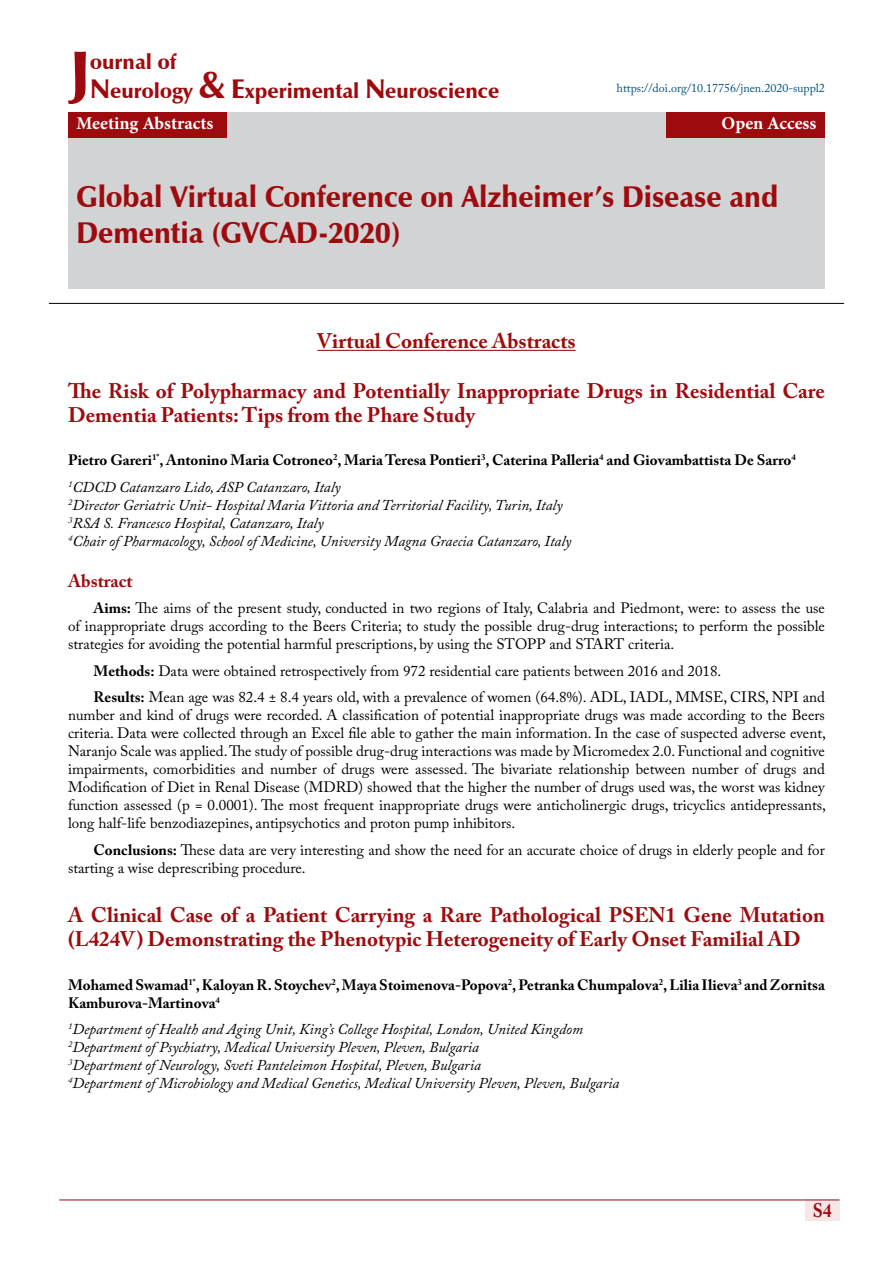
<style>
.page{position:relative;width:893px;height:1263px;background:#fff}
.page>*{position:absolute;margin:0;border:0;box-sizing:border-box;transform-origin:0 0}
.t1{font:900 62.1px "Zapf Humanist 601 BT";color:#9e0b0f}
.t2{font:900 30px/36px "Zapf Humanist 601 BT";color:#9e0b0f;scale:.95 1}
.t3{font:700 21px/24px "Adobe Caslon Pro";color:#9e0b0f}
.t4{font:900 21px/29.4px "Zapf Humanist 601 BT";color:#9e0b0f}
.t5{font:700 19.5px "Adobe Caslon Pro";color:#9e0b0f;scale:.9 1}
.t6{font:700 18px "Minion Pro";color:#fff}
.t7{font:700 18px "Adobe Caslon Pro";color:#9e0b0f}
.t8{font:15px/18px "Adobe Caslon Pro";color:#000;text-align:justify}
.t9{font:italic 15px/18px "Adobe Caslon Pro";color:#000}
.t10{font:700 15px/26.5px "Adobe Caslon Pro";color:#000}
.t11{font:12px "Adobe Caslon Pro";color:#005082}
.s1{font-size:27px}
.s2{font-size:37.5px}
.s3{font-weight:400;font-style:italic}
.s4{font-weight:700}
</style>
<div class="page">
<div style="left:805px;top:1199px;width:34px;height:22px;background:#f5e7e7"></div>
<hr style="left:59px;top:1199px;width:780px;height:1px;background:#9e0b0f">
<div style="left:68px;top:112px;width:757px;height:177px;background:#d1d3d4"></div>
<div style="left:68px;top:112px;width:159px;height:26px;background:#9e0b0f"></div>
<div style="left:666px;top:112px;width:159px;height:26px;background:#9e0b0f"></div>
<hr style="left:49px;top:303px;width:795px;height:1px;background:#000">
<hr style="left:317px;top:350px;width:259px;height:1px;background:#9e0b0f">
<h1 class="t1" style="left:70px;top:34px;width:22px">J</h1>
<h3 class="t4" style="left:90px;top:47px;width:410px">ournal of<br><span class="s1">N</span>eurology <span class="s2">&amp;</span> <span class="s1">E</span>xperimental <span class="s1">N</span>euroscience</h3>
<p class="t11" style="left:617px;top:81px;width:210px">https://doi.org/10.17756/jnen.2020-suppl2</p>
<p class="t6" style="left:77px;top:111px;width:138px">Meeting Abstracts</p>
<p class="t6" style="left:721px;top:111px;width:96px">Open Access</p>
<h2 class="t2" style="left:77px;top:179px;width:740px">Global Virtual Conference on Alzheimer’s Disease and<br>Dementia (GVCAD-2020)</h2>
<h3 class="t3" style="left:317px;top:329px;width:260px">Virtual Conference Abstracts</h3>
<h3 class="t3" style="left:68px;top:378px;width:758px">The Risk of Polypharmacy and Potentially Inappropriate Drugs in Residential Care<br>Dementia Patients: Tips from the Phare Study</h3>
<p class="t10" style="left:68px;top:447px;width:729px">Pietro Gareri<sup>1*</sup>, Antonino Maria Cotroneo<sup>2</sup>, Maria Teresa Pontieri<sup>3</sup>, Caterina Palleria<sup>4</sup> and Giovambattista De Sarro<sup>4<br></sup><sup>1</sup><span class="s3">CDCD Catanzaro Lido, ASP Catanzaro, Italy</span></p>
<p class="t9" style="left:68px;top:496px;width:505px"><sup>2</sup>Director Geriatric Unit- Hospital Maria Vittoria and Territorial Facility, Turin, Italy<br><sup>3</sup>RSA S. Francesco Hospital, Catanzaro, Italy<br><sup>4</sup>Chair of Pharmacology, School of Medicine, University Magna Graecia Catanzaro, Italy</p>
<p class="t7" style="left:68px;top:570px;width:66px">Abstract</p>
<p class="t8" style="left:68px;top:599px;width:758px;text-indent:26px"><span class="s4">Aims:</span> The aims of the present study, conducted in two regions of Italy, Calabria and Piedmont, were: to assess the use of inappropriate drugs according to the Beers Criteria; to study the possible drug-drug interactions; to perform the possible strategies for avoiding the potential harmful prescriptions, by using the STOPP and START criteria.</p>
<p class="t8" style="left:94px;top:657px;width:733px;line-height:26.5px"><span class="s4">Methods:</span> Data were obtained retrospectively from 972 residential care patients between 2016 and 2018.<br><span class="s4">Results:</span> Mean age was 82.4 ± 8.4 years old, with a prevalence of women (64.8%). ADL, IADL, MMSE, CIRS, NPI and</p>
<p class="t8" style="left:68px;top:706px;width:759px">number and kind of drugs were recorded. A classification of potential inappropriate drugs was made according to the Beers criteria. Data were collected through an Excel file able to gather the main information. In the case of suspected adverse event, Naranjo Scale was applied. The study of possible drug-drug interactions was made by Micromedex 2.0. Functional and cognitive impairments, comorbidities and number of drugs were assessed. The bivariate relationship between number of drugs and Modification of Diet in Renal Disease (MDRD) showed that the higher the number of drugs used was, the worst was kidney function assessed (p = 0.0001). The most frequent inappropriate drugs were anticholinergic drugs, tricyclics antidepressants, long half-life benzodiazepines, antipsychotics and proton pump inhibitors.</p>
<p class="t8" style="left:68px;top:841px;width:758px;text-indent:26px"><span class="s4">Conclusions:</span> These data are very interesting and show the need for an accurate choice of drugs in elderly people and for starting a wise deprescribing procedure.</p>
<h3 class="t3" style="left:68px;top:903px;width:758px">A Clinical Case of a Patient Carrying a Rare Pathological PSEN1 Gene Mutation (L424V) Demonstrating the Phenotypic Heterogeneity of Early Onset Familial AD</h3>
<p class="t10" style="left:68px;top:976px;width:758px;line-height:18px">Mohamed Swamad<sup>1*</sup>, Kaloyan R. Stoychev<sup>2</sup>, Maya Stoimenova-Popova<sup>2</sup>, Petranka Chumpalova<sup>2</sup>, Lilia Ilieva<sup>3</sup> and Zornitsa<br>Kamburova-Martinova<sup>4</sup></p>
<p class="t9" style="left:68px;top:1020px;width:553px"><sup>1</sup>Department of Health and Aging Unit, King’s College Hospital, London, United Kingdom <sup>2</sup>Department of Psychiatry, Medical University Pleven, Pleven, Bulgaria<br><sup>3</sup>Department of Neurology, Sveti Panteleimon Hospital, Pleven, Bulgaria<br><sup>4</sup>Department of Microbiology and Medical Genetics, Medical University Pleven, Pleven, Bulgaria</p>
<h3 class="t5" style="left:813px;top:1199px;width:22px">S4</h3>
</div>
